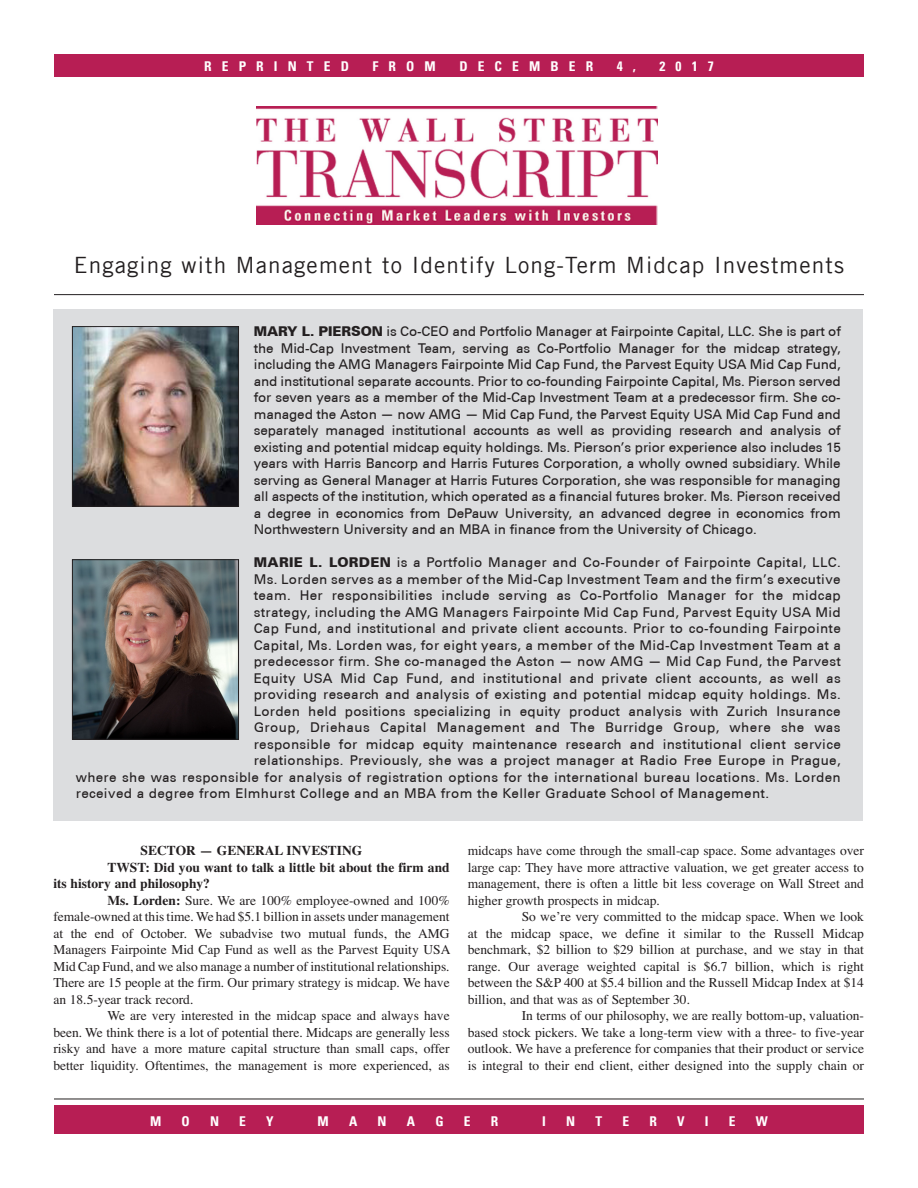
<style>
.page{position:relative;width:918px;height:1188px;background:#fff}
.page>*{position:absolute;margin:0;border:0;box-sizing:border-box;transform-origin:0 0}
.Industry{font:22.5px "Trade Gothic LT";letter-spacing:.05em;color:#231f20}
.Biography_1{font:500 13.5px/16.5px "Univers CE";letter-spacing:.02em;color:#231f20;text-align:justify}
.Body_Text{font:13.5px/16.5px "Times";color:#231f20;text-align:justify}
.Body_Text-2{font:700 13.5px/16.5px "Times";color:#231f20}
.t1{font:700 condensed 13.5px "Univers LT";letter-spacing:.75em;color:#fff}
.s1{font-weight:900}
.s2{font-weight:700}
</style>
<div class="page">
<div style="left:53px;top:309px;width:810px;height:512px;background:#dcdddf"></div>
<hr style="left:54px;top:294px;width:810px;height:1px;background:#231f20">
<div style="left:54px;top:1105px;width:810px;height:29px;background:#b71e54"></div>
<hr style="left:54px;top:1099px;width:810px;height:1px;background:#231f20">
<div style="left:54px;top:54px;width:810px;height:22px;background:#b71e54"></div>
<img style="left:257px;top:107px;width:401px;height:117px">
<img style="left:74px;top:328px;width:163px;height:176px">
<div style="left:72px;top:326px;width:167px;height:180px;border:1px solid #231f20"></div>
<img style="left:74px;top:562px;width:163px;height:176px">
<div style="left:72px;top:560px;width:167px;height:180px;border:1px solid #231f20"></div>
<p class="t1" style="left:204px;top:58px;width:146px">REPRINTED</p>
<p class="t1" style="left:372px;top:58px;width:65px">FROM</p>
<p class="t1" style="left:459px;top:58px;width:135px">DECEMBER</p>
<p class="t1" style="left:617px;top:58px;width:21px">4 ,</p>
<p class="t1" style="left:659px;top:58px;width:56px">2017</p>
<p class="Industry" style="left:74px;top:251px;width:772px">Engaging with Management to Identify Long-Term Midcap Investments</p>
<p class="Biography_1" style="left:254px;top:323px;width:589px"><span class="s1">MARY L. PIERSON</span> is Co-CEO and Portfolio Manager at Fairpointe Capital, LLC. She is part of the Mid-Cap Investment Team, serving as Co-Portfolio Manager for the midcap strategy, including the AMG Managers Fairpointe Mid Cap Fund, the Parvest Equity USA Mid Cap Fund, and institutional separate accounts. Prior to co-founding Fairpointe Capital, Ms. Pierson served for seven years as a member of the Mid-Cap Investment Team at a predecessor firm. She co&shy;managed the Aston — now AMG — Mid Cap Fund, the Parvest Equity USA Mid Cap Fund and separately managed institutional accounts as well as providing research and analysis of existing and potential midcap equity holdings. Ms. Pierson’s prior experience also includes 15 years with Harris Bancorp and Harris Futures Corporation, a wholly owned subsidiary. While serving as General Manager at Harris Futures Corporation, she was responsible for managing all aspects of the institution, which operated as a financial futures broker. Ms. Pierson received a degree in economics from DePauw University, an advanced degree in economics from Northwestern University and an MBA in finance from the University of Chicago.</p>
<p class="Biography_1" style="left:254px;top:554px;width:589px"><span class="s1">MARIE L. LORDEN</span> is a Portfolio Manager and Co-Founder of Fairpointe Capital, LLC.</p>
<p class="Biography_1" style="left:254px;top:571px;width:589px">Ms. Lorden serves as a member of the Mid-Cap Investment Team and the firm’s executive</p>
<p class="Biography_1" style="left:254px;top:587px;width:589px">team. Her responsibilities include serving as Co-Portfolio Manager for the midcap</p>
<p class="Biography_1" style="left:254px;top:604px;width:589px">strategy, including the AMG Managers Fairpointe Mid Cap Fund, Parvest Equity USA Mid</p>
<p class="Biography_1" style="left:254px;top:620px;width:589px">Cap Fund, and institutional and private client accounts. Prior to co-founding Fairpointe</p>
<p class="Biography_1" style="left:254px;top:637px;width:589px">Capital, Ms. Lorden was, for eight years, a member of the Mid-Cap Investment Team at a</p>
<p class="Biography_1" style="left:254px;top:653px;width:589px">predecessor firm. She co-managed the Aston — now AMG — Mid Cap Fund, the Parvest</p>
<p class="Biography_1" style="left:254px;top:670px;width:589px">Equity USA Mid Cap Fund, and institutional and private client accounts, as well as</p>
<p class="Biography_1" style="left:254px;top:686px;width:589px">providing research and analysis of existing and potential midcap equity holdings. Ms.</p>
<p class="Biography_1" style="left:254px;top:703px;width:589px">Lorden held positions specializing in equity product analysis with Zurich Insurance</p>
<p class="Biography_1" style="left:254px;top:719px;width:588px">Group, Driehaus Capital Management and The Burridge Group, where she was</p>
<p class="Biography_1" style="left:254px;top:736px;width:589px">responsible for midcap equity maintenance research and institutional client service</p>
<p class="Biography_1" style="left:254px;top:752px;width:589px">relationships. Previously, she was a project manager at Radio Free Europe in Prague,</p>
<p class="Biography_1" style="left:76px;top:769px;width:767px">where she was responsible for analysis of registration options for the international bureau locations. Ms. Lorden</p>
<p class="Biography_1" style="left:76px;top:785px;width:695px">received a degree from Elmhurst College and an MBA from the Keller Graduate School of Management.</p>
<p class="Body_Text-2" style="left:141px;top:843px;width:223px">SECTOR — GENERAL INVESTING</p>
<p class="Body_Text-2" style="left:53px;top:860px;width:398px;text-indent:54px">TWST: Did you want to talk a little bit about the firm and its history and philosophy?</p>
<p class="Body_Text" style="left:53px;top:893px;width:399px;text-indent:54px"><span class="s2">Ms. Lorden:</span> Sure. We are 100% employee-owned and 100% female-owned at this time. We had $5.1 billion in assets under management at the end of October. We subadvise two mutual funds, the AMG Managers Fairpointe Mid Cap Fund as well as the Parvest Equity USA Mid Cap Fund, and we also manage a number of institutional relationships.<br>There are 15 people at the firm. Our primary strategy is midcap. We have an 18.5-year track record.</p>
<p class="Body_Text" style="left:53px;top:1008px;width:398px;text-indent:54px">We are very interested in the midcap space and always have been. We think there is a lot of potential there. Midcaps are generally less risky and have a more mature capital structure than small caps, offer better liquidity. Oftentimes, the management is more experienced, as</p>
<p class="Body_Text" style="left:468px;top:843px;width:398px">midcaps have come through the small-cap space. Some advantages over large cap: They have more attractive valuation, we get greater access to management, there is often a little bit less coverage on Wall Street and higher growth prospects in midcap.</p>
<p class="Body_Text" style="left:468px;top:909px;width:398px;text-indent:54px">So we’re very committed to the midcap space. When we look at the midcap space, we define it similar to the Russell Midcap benchmark, $2 billion to $29 billion at purchase, and we stay in that range. Our average weighted capital is $6.7 billion, which is right between the S&amp;P 400 at $5.4 billion and the Russell Midcap Index at $14 billion, and that was as of September 30.</p>
<p class="Body_Text" style="left:468px;top:1008px;width:398px;text-indent:54px">In terms of our philosophy, we are really bottom-up, valuation&shy;based stock pickers. We take a long-term view with a three- to five-year outlook. We have a preference for companies that their product or service is integral to their end client, either designed into the supply chain or</p>
<p class="t1" style="left:150px;top:1113px;width:13px">M</p>
<p class="t1" style="left:182px;top:1113px;width:10px">O</p>
<p class="t1" style="left:210px;top:1113px;width:11px">N</p>
<p class="t1" style="left:239px;top:1113px;width:8px">E</p>
<p class="t1" style="left:266px;top:1113px;width:9px">Y</p>
<p class="t1" style="left:318px;top:1113px;width:13px">M</p>
<p class="t1" style="left:349px;top:1113px;width:10px">A</p>
<p class="t1" style="left:378px;top:1113px;width:11px">N</p>
<p class="t1" style="left:407px;top:1113px;width:10px">A</p>
<p class="t1" style="left:435px;top:1113px;width:10px">G</p>
<p class="t1" style="left:464px;top:1113px;width:8px">E</p>
<p class="t1" style="left:491px;top:1113px;width:9px">R</p>
<p class="t1" style="left:542px;top:1113px;width:5px">I</p>
<p class="t1" style="left:566px;top:1113px;width:11px">N</p>
<p class="t1" style="left:595px;top:1113px;width:8px">T</p>
<p class="t1" style="left:622px;top:1113px;width:8px">E</p>
<p class="t1" style="left:649px;top:1113px;width:9px">R</p>
<p class="t1" style="left:677px;top:1113px;width:9px">V</p>
<p class="t1" style="left:705px;top:1113px;width:5px">I</p>
<p class="t1" style="left:729px;top:1113px;width:8px">E</p>
<p class="t1" style="left:756px;top:1113px;width:14px">W</p>
</div>
